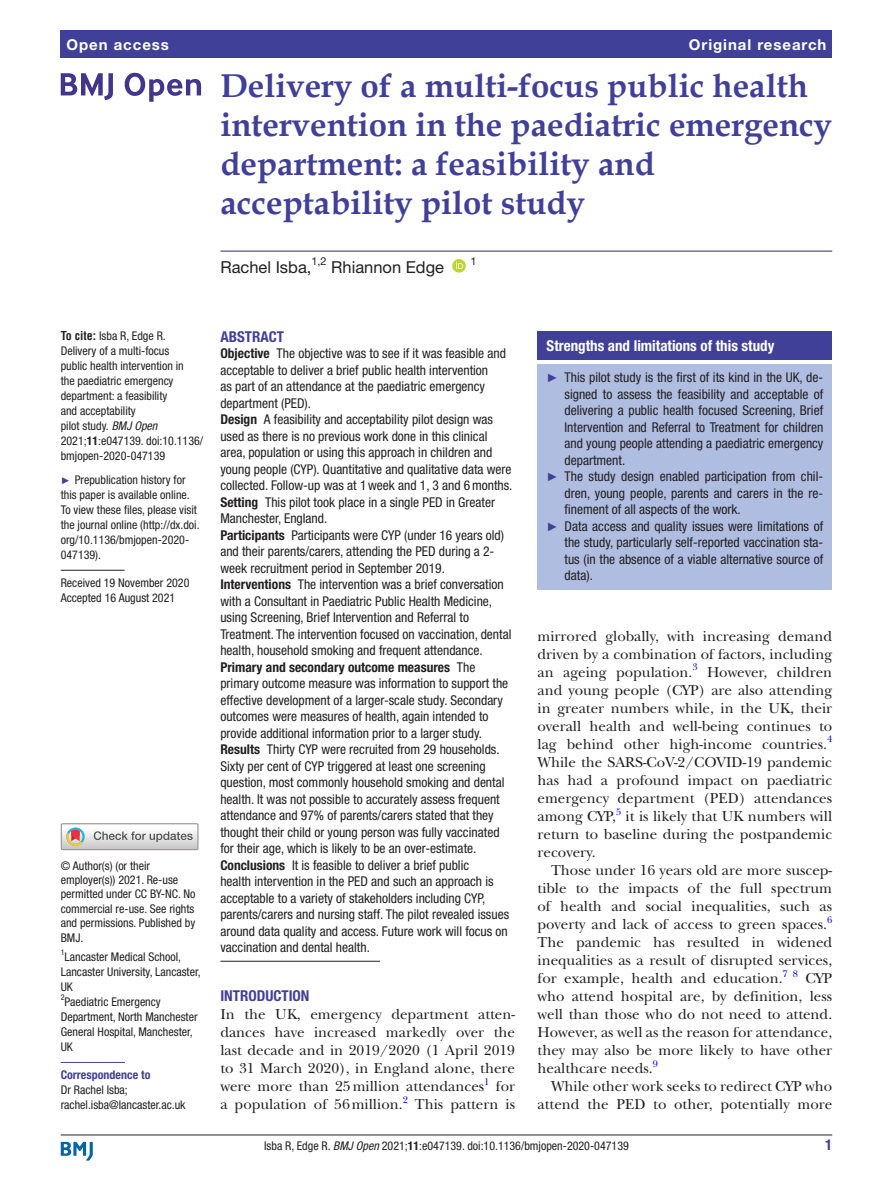
<style>
.page{position:relative;width:893px;height:1191px;background:#fff}
.page>*{position:absolute;margin:0;border:0;box-sizing:border-box;transform-origin:0 0}
.t1{font:700 33px/39px "Book Antiqua";color:#414099}
.t2{font:16.5px "Helvetica Neue LT Std";color:#231f20}
.t3{font:15px/18px "New Baskerville";color:#231f20;text-align:justify}
.t4{font:700 condensed 15px "Helvetica Neue LT Std";color:#fff}
.t5{font:700 15px "Helvetica Neue LT Std";letter-spacing:.065em;color:#fff}
.t6{font:700 condensed 15px "Helvetica Neue LT Std";color:#414099}
.t7{font:condensed 13.5px/16.5px "Helvetica Neue LT Std";color:#231f20}
.t8{font:condensed 12px/15px "Helvetica Neue LT Std";color:#231f20}
.t9{font:700 condensed 12px "Helvetica Neue LT Std";color:#414099}
.t10{font:10.95px "Helvetica Neue LT Std";color:#231f20}
.t11{font:9.9px "New Baskerville";color:#00f}
.t12{font:condensed 7.95px "Helvetica Neue LT Std";color:#231f20}
.s1{font-family:"Helvetica LT Std";font-weight:700}
.s2{font-style:italic}
.s3{font-weight:700}
.s4{font-family:"Arial";font-stretch:normal;font-size:9.75px;color:#414099}
.s5{font-family:"Arial";font-stretch:normal;font-size:12px;color:#414099}
</style>
<div class="page">
<hr style="left:61px;top:1134px;width:771px;height:1px;background:#231f20">
<svg style="left:61px;top:1141px;width:32px;height:19px"></svg>
<div style="left:61px;top:31px;width:771px;height:27px;background:#414099"></div>
<hr style="left:220px;top:250px;width:612px;height:2px;background:#414099">
<svg style="left:452px;top:259px;width:14px;height:14px"></svg>
<hr style="left:61px;top:570px;width:64px;height:1px;background:#231f20">
<hr style="left:61px;top:1062px;width:64px;height:1px;background:#414099">
<svg style="left:61px;top:73px;width:52px;height:27px"></svg>
<svg style="left:125px;top:73px;width:76px;height:29px"></svg>
<div style="left:61px;top:823px;width:138px;height:27px;border:1px solid #969090"></div>
<svg style="left:61px;top:823px;width:137px;height:26px"></svg>
<hr style="left:220px;top:961px;width:160px;height:1px;background:#231f20">
<div style="left:538px;top:331px;width:294px;height:29px;background:#414099"></div>
<div style="left:538px;top:364px;width:294px;height:225px;background:#afbde1"></div>
<p class="t5" style="left:66px;top:35px;width:104px">Open access</p>
<p class="t5" style="left:689px;top:35px;width:139px">Original research</p>
<h1 class="t1" style="left:220px;top:66px;width:613px">Delivery of a multi-focus public health intervention in the paediatric emergency department: a feasibility and acceptability pilot study</h1>
<p class="t2" style="left:220px;top:257px;width:93px">Rachel Isba,</p>
<p class="t10" style="left:311px;top:255px;width:17px">1,2</p>
<p class="t2" style="left:331px;top:257px;width:114px">Rhiannon Edge</p>
<p class="t10" style="left:470px;top:255px;width:8px">1</p>
<p class="t8" style="left:61px;top:328px;width:144px"><span class="s1">To cite:</span> Isba R, Edge R.<br>Delivery of a multi-focus<br>public health intervention in<br>the paediatric emergency department: a feasibility<br>and acceptability<br>pilot study. <span class="s2">BMJ Open<br></span>2021;<span class="s3">11</span>:e047139. doi:10.1136/ bmjopen-2020-047139</p>
<p class="t8" style="left:61px;top:472px;width:140px"><span class="s4">►</span> Prepublication history for this paper is available online.<br>To view these files, please visit the journal online (http://dx.doi. org/10.1136/bmjopen-2020-<br>047139).</p>
<p class="t8" style="left:61px;top:575px;width:130px">Received 19 November 2020<br>Accepted 16 August 2021</p>
<p class="t8" style="left:61px;top:858px;width:136px;line-height:14.4px">© Author(s) (or their employer(s)) 2021. Re-use permitted under CC BY-NC. No commercial re-use. See rights and permissions. Published by<br>BMJ.</p>
<p class="t12" style="left:61px;top:948px;width:5px">1</p>
<p class="t8" style="left:61px;top:949px;width:141px;text-indent:4px">Lancaster Medical School,<br>Lancaster University, Lancaster,<br>UK<br><sup>2</sup>Paediatric Emergency<br>Department, North Manchester<br>General Hospital, Manchester,<br>UK</p>
<p class="t9" style="left:61px;top:1067px;width:91px">Correspondence to</p>
<p class="t8" style="left:61px;top:1082px;width:126px">Dr Rachel Isba; rachel.isba@lancaster.ac.uk</p>
<p class="t6" style="left:220px;top:327px;width:65px">ABSTRACT</p>
<p class="t7" style="left:220px;top:345px;width:294px"><span class="s3">Objective</span> The objective was to see if it was feasible and acceptable to deliver a brief public health intervention<br>as part of an attendance at the paediatric emergency department (PED).<br><span class="s3">Design</span> A feasibility and acceptability pilot design was used as there is no previous work done in this clinical area, population or using this approach in children and young people (CYP). Quantitative and qualitative data were collected. Follow-up was at 1week and 1, 3 and 6months.<br><span class="s3">Setting</span> This pilot took place in a single PED in Greater Manchester, England.<br><span class="s3">Participants</span> Participants were CYP (under 16 years old) and their parents/carers, attending the PED during a 2- week recruitment period in September 2019.<br><span class="s3">Interventions</span> The intervention was a brief conversation with a Consultant in Paediatric Public Health Medicine, using Screening, Brief Intervention and Referral to Treatment. The intervention focused on vaccination, dental health, household smoking and frequent attendance.<br><span class="s3">Primary and secondary outcome measures</span> The primary outcome measure was information to support the effective development of a larger-scale study. Secondary outcomes were measures of health, again intended to provide additional information prior to a larger study.<br><span class="s3">Results</span> Thirty CYP were recruited from 29 households.<br>Sixty per cent of CYP triggered at least one screening question, most commonly household smoking and dental health. It was not possible to accurately assess frequent attendance and 97% of parents/carers stated that they thought their child or young person was fully vaccinated for their age, which is likely to be an over-estimate.<br><span class="s3">Conclusions</span> It is feasible to deliver a brief public<br>health intervention in the PED and such an approach is acceptable to a variety of stakeholders including CYP, parents/carers and nursing staff. The pilot revealed issues around data quality and access. Future work will focus on vaccination and dental health.</p>
<p class="t6" style="left:220px;top:987px;width:91px">INTRODUCTION</p>
<p class="t3" style="left:220px;top:1005px;width:296px">In the UK, emergency department atten&shy;dances have increased markedly over the last decade and in 2019/2020 (1 April 2019 to 31 March 2020), in England alone, there were more than 25million attendances</p>
<p class="t11" style="left:484px;top:1075px;width:7px">1</p>
<p class="t3" style="left:496px;top:1077px;width:21px">for</p>
<p class="t3" style="left:220px;top:1095px;width:189px">a population of 56million.<sup>2</sup></p>
<p class="t3" style="left:415px;top:1095px;width:102px">This pattern is</p>
<p class="t4" style="left:547px;top:336px;width:229px">Strengths and limitations of this study</p>
<p class="t7" style="left:547px;top:369px;width:278px"><span class="s5">►</span> This pilot study is the first of its kind in the UK, de-</p>
<p class="t7" style="left:565px;top:386px;width:260px">signed to assess the feasibility and acceptable of</p>
<p class="t7" style="left:565px;top:402px;width:260px">delivering a public health focused Screening, Brief</p>
<p class="t7" style="left:565px;top:419px;width:260px">Intervention and Referral to Treatment for children</p>
<p class="t7" style="left:565px;top:435px;width:260px">and young people attending a paediatric emergency</p>
<p class="t7" style="left:565px;top:452px;width:62px">department.</p>
<p class="t7" style="left:547px;top:468px;width:278px"><span class="s5">►</span> The study design enabled participation from chil-</p>
<p class="t7" style="left:565px;top:485px;width:260px">dren, young people, parents and carers in the re-</p>
<p class="t7" style="left:565px;top:501px;width:178px">finement of all aspects of the work.</p>
<p class="t7" style="left:547px;top:518px;width:278px"><span class="s5">►</span> Data access and quality issues were limitations of</p>
<p class="t7" style="left:565px;top:534px;width:260px">the study, particularly self-reported vaccination sta-</p>
<p class="t7" style="left:565px;top:551px;width:260px">tus (in the absence of a viable alternative source of</p>
<p class="t7" style="left:565px;top:567px;width:30px">data).</p>
<p class="t3" style="left:538px;top:627px;width:296px">mirrored globally, with increasing demand driven by a combination of factors, including an ageing population.<sup>3</sup></p>
<p class="t3" style="left:538px;top:663px;width:296px;text-indent:169px">However, children and young people (CYP) are also attending in greater numbers while, in the UK, their overall health and well-being continues to lag behind other high-income countries.</p>
<p class="t11" style="left:827px;top:733px;width:7px">4</p>
<p class="t3" style="left:538px;top:753px;width:296px">While the SARS-CoV-2/COVID-19 pandemic has had a profound impact on paediatric emergency department (PED) attendances among CYP,</p>
<p class="t11" style="left:616px;top:805px;width:7px">5</p>
<p class="t3" style="left:538px;top:807px;width:296px;text-indent:88px">it is likely that UK numbers will return to baseline during the postpandemic recovery.</p>
<p class="t3" style="left:538px;top:861px;width:296px;text-indent:14px">Those under 16 years old are more suscep&shy;tible to the impacts of the full spectrum of health and social inequalities, such as poverty and lack of access to green spaces.</p>
<p class="t11" style="left:827px;top:913px;width:7px">6</p>
<p class="t3" style="left:538px;top:933px;width:296px">The pandemic has resulted in widened inequalities as a result of disrupted services, for example, health and education.</p>
<p class="t11" style="left:783px;top:967px;width:17px">7 8</p>
<p class="t3" style="left:538px;top:969px;width:296px;text-indent:268px">CYP who attend hospital are, by definition, less well than those who do not need to attend.<br>However, as well as the reason for attendance, they may also be more likely to have other healthcare needs.<sup>9</sup></p>
<p class="t3" style="left:538px;top:1077px;width:296px;text-align:right">While other work seeks to redirect CYP who attend the PED to other, potentially more</p>
<p class="t8" style="left:264px;top:1137px;width:366px">Isba R, Edge R. <span class="s2">BMJ Open</span> 2021;<span class="s3">11</span>:e047139. doi:10.1136/bmjopen-2020-047139</p>
<p class="t6" style="left:825px;top:1135px;width:9px">1</p>
</div>
